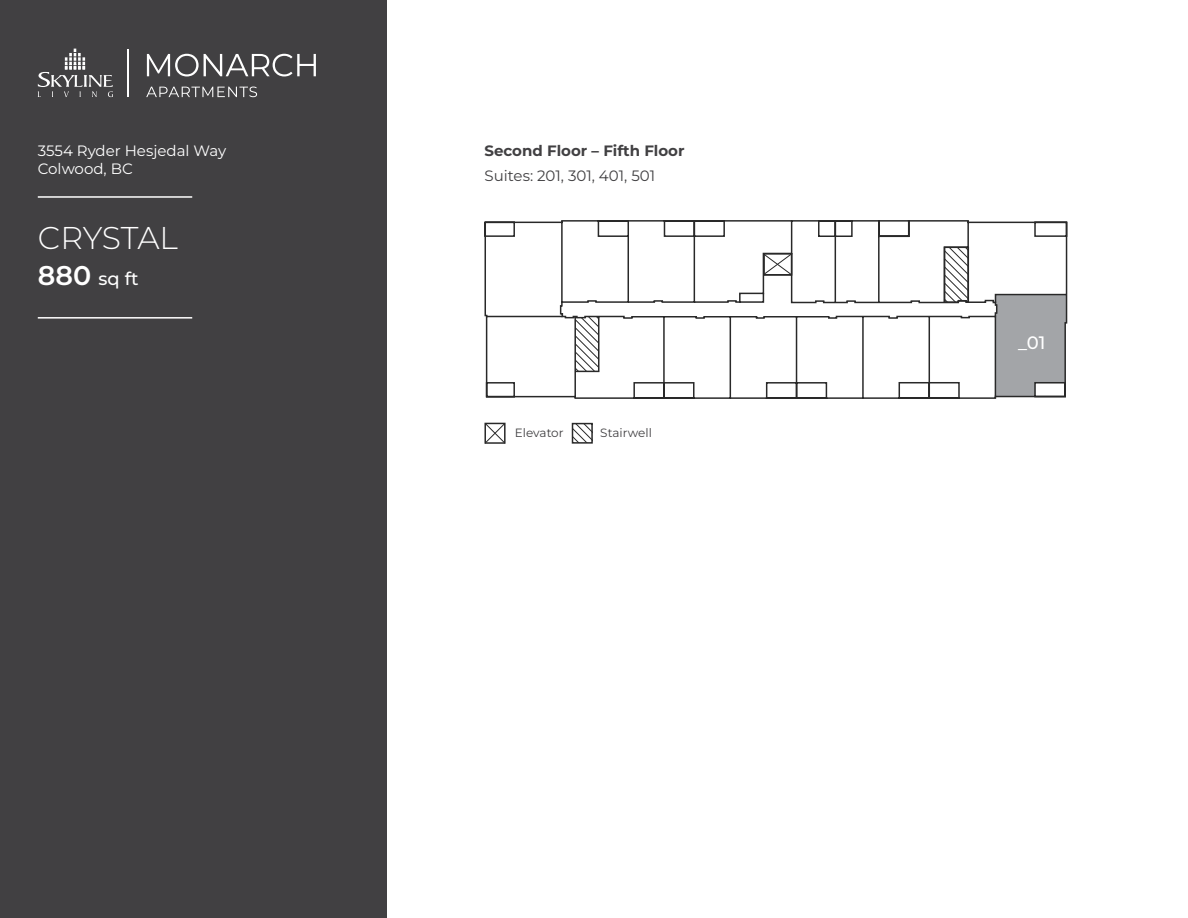
<style>
.page{position:relative;width:1188px;height:918px;background:#fff}
.page>*{position:absolute;margin:0;border:0;box-sizing:border-box;transform-origin:0 0}
.t1{font:300 31.5px "Montserrat";letter-spacing:-.01em;color:#fff}
.t2{font:500 18px "Montserrat";color:#fff}
.t3{font:15px/18px "Montserrat";color:#fff}
.t4{font:700 15px "Montserrat";color:#414042}
.t5{font:15px "Montserrat";color:#414042}
.t6{font:12px "Montserrat";color:#414042}
.s1{font-weight:600;font-size:27px}
</style>
<div class="page">
<div style="left:0;top:0;width:386px;height:918px;background:#414042"></div>
<svg style="left:38px;top:49px;width:75px;height:48px"></svg>
<svg style="left:147px;top:54px;width:169px;height:22px"></svg>
<svg style="left:146px;top:87px;width:111px;height:10px"></svg>
<hr style="left:128px;top:49px;width:1px;height:48px;background:#fff">
<svg style="left:484px;top:220px;width:584px;height:179px"></svg>
<hr style="left:38px;top:196px;width:154px;height:2px;background:#fff">
<hr style="left:38px;top:317px;width:154px;height:2px;background:#fff">
<svg style="left:575px;top:426px;width:15px;height:15px"></svg>
<div style="left:572px;top:423px;width:21px;height:21px;border:2px solid #292929"></div>
<svg style="left:487px;top:426px;width:16px;height:15px"></svg>
<div style="left:484px;top:423px;width:22px;height:21px;border:2px solid #292929"></div>
<p class="t3" style="left:38px;top:141px;width:190px">3554 Ryder Hesjedal Way<br>Colwood, BC</p>
<p class="t1" style="left:38px;top:217px;width:142px">CRYSTAL</p>
<p class="t2" style="left:38px;top:267px;width:102px"><span class="s1">880</span> sq ft</p>
<p class="t4" style="left:484px;top:141px;width:202px">Second Floor – Fifth Floor</p>
<p class="t5" style="left:484px;top:165px;width:172px">Suites: 201, 301, 401, 501</p>
<p class="t6" style="left:515px;top:425px;width:50px">Elevator</p>
<p class="t6" style="left:600px;top:425px;width:53px">Stairwell</p>
<p class="t2" style="left:1018px;top:331px;width:29px">_01</p>
</div>
